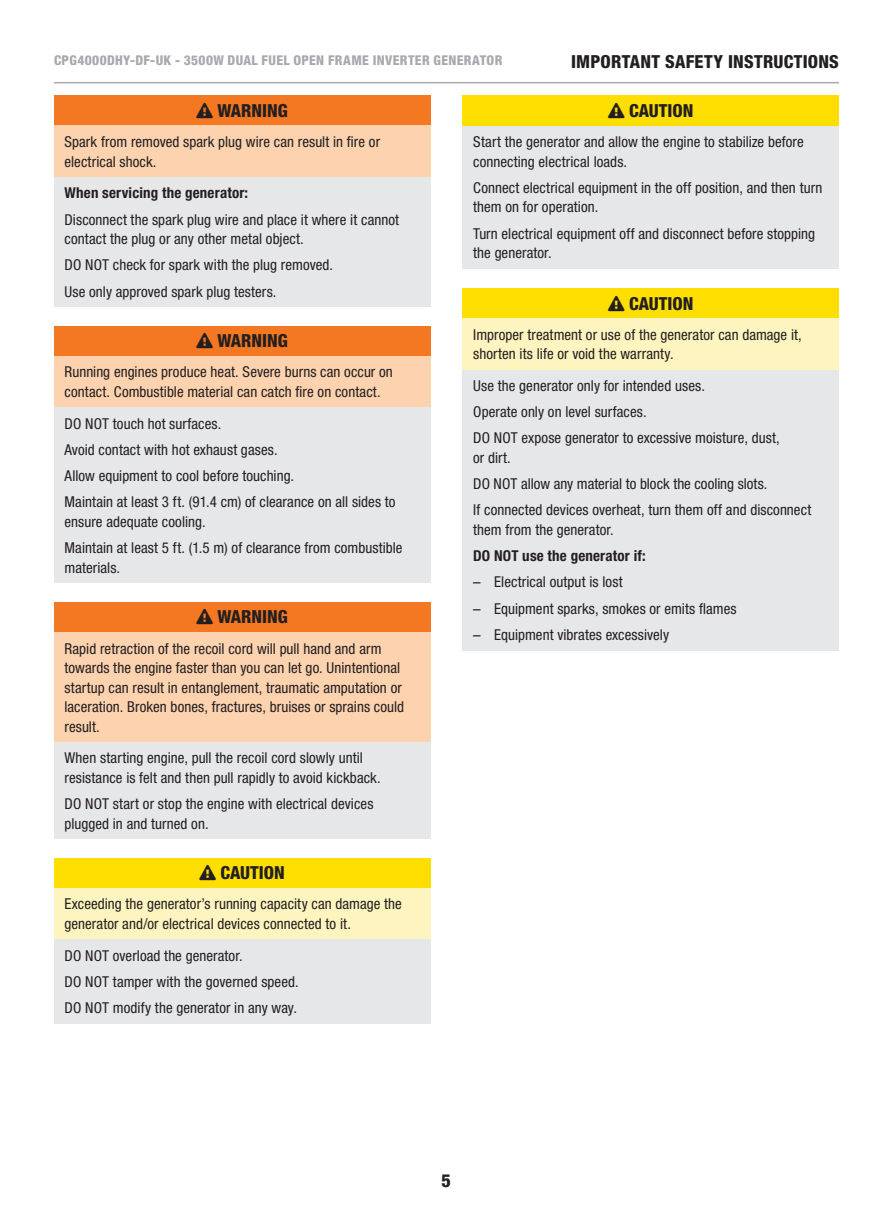
<style>
.page{position:relative;width:893px;height:1212px;background:#fff}
.page>*{position:absolute;margin:0;border:0;box-sizing:border-box;transform-origin:0 0}
.t1{font:800 condensed 18px "Helvetica Neue LT Std";color:#231f20}
.t2{font:condensed 15px/19.5px "Helvetica Neue LT Std";letter-spacing:.005em;color:#231f20}
.t3{font:700 condensed 15px "Helvetica Neue LT Std";letter-spacing:.01em;color:#231f20}
.t4{font:800 condensed 13.5px "Helvetica Neue LT Std";letter-spacing:.025em;color:#a8a9ad}
.s1{font-stretch:normal}
</style>
<div class="page">
<hr style="left:54px;top:82px;width:785px;height:1px;background:#a8a9ad">
<div style="left:54px;top:95px;width:376px;height:31px;background:#f47721"></div>
<div style="left:54px;top:126px;width:376px;height:51px;background:#fcd2af"></div>
<div style="left:54px;top:177px;width:376px;height:130px;background:#e6e7e9"></div>
<div style="left:54px;top:326px;width:376px;height:30px;background:#f47721"></div>
<div style="left:54px;top:356px;width:376px;height:51px;background:#fcd2af"></div>
<div style="left:54px;top:407px;width:376px;height:176px;background:#e6e7e9"></div>
<div style="left:54px;top:602px;width:376px;height:30px;background:#f47721"></div>
<div style="left:54px;top:632px;width:376px;height:110px;background:#fcd2af"></div>
<div style="left:54px;top:742px;width:376px;height:97px;background:#e6e7e9"></div>
<div style="left:54px;top:858px;width:376px;height:30px;background:#ffdf01"></div>
<div style="left:54px;top:888px;width:376px;height:51px;background:#fef4bf"></div>
<div style="left:54px;top:939px;width:376px;height:85px;background:#e6e7e9"></div>
<div style="left:463px;top:95px;width:376px;height:31px;background:#ffdf01"></div>
<div style="left:463px;top:126px;width:376px;height:143px;background:#e6e7e9"></div>
<div style="left:463px;top:288px;width:376px;height:30px;background:#ffdf01"></div>
<div style="left:463px;top:318px;width:376px;height:52px;background:#fef4bf"></div>
<div style="left:463px;top:370px;width:376px;height:280px;background:#e6e7e9"></div>
<p class="t4" style="left:54px;top:52px;width:450px">CPG4000DHY-DF-UK - 3500W DUAL FUEL OPEN FRAME INVERTER GENERATOR</p>
<p class="t1" style="left:571px;top:50px;width:17px">IMPORTANT</p>
<p class="t1" style="left:665px;top:50px;width:21px">SAFETY</p>
<p class="t1" style="left:728px;top:50px;width:16px">INSTRUCTIONS</p>
<p class="t1" style="left:196px;top:99px;width:93px">❑ WARNING</p>
<p class="t2" style="left:64px;top:132px;width:317px">Spark from removed spark plug wire can result in fire or electrical shock.</p>
<p class="t3" style="left:64px;top:184px;width:185px">When servicing the generator:</p>
<p class="t2" style="left:64px;top:209px;width:336px">Disconnect the spark plug wire and place it where it cannot contact the plug or any other metal object.</p>
<p class="t2" style="left:64px;top:252px;width:270px;line-height:26.2px">DO NOT check for spark with the plug removed.<br>Use only approved spark plug testers.</p>
<p class="t1" style="left:196px;top:330px;width:93px">❑ WARNING</p>
<p class="t2" style="left:64px;top:362px;width:330px">Running engines produce heat. Severe burns can occur on contact. Combustible material can catch fire on contact.</p>
<p class="t2" style="left:64px;top:410px;width:333px;line-height:26.2px">DO NOT touch hot surfaces.<br>Avoid contact with hot exhaust gases.<br>Allow equipment to cool before touching.<br>Maintain at least 3 ft. (91.4 cm) of clearance on all sides to</p>
<p class="t2" style="left:64px;top:508px;width:340px;line-height:26.2px">ensure adequate cooling.<br>Maintain at least 5 ft. (1.5 m) of clearance from combustible</p>
<p class="t2" style="left:64px;top:557px;width:57px">materials.</p>
<p class="t1" style="left:196px;top:606px;width:93px">❑ WARNING</p>
<p class="t2" style="left:64px;top:638px;width:341px">Rapid retraction of the recoil cord will pull hand and arm towards the engine faster than you can let go. Unintentional startup can result in entanglement, traumatic amputation or laceration. Broken bones, fractures, bruises or sprains could result.</p>
<p class="t2" style="left:64px;top:748px;width:318px">When starting engine, pull the recoil cord slowly until resistance is felt and then pull rapidly to avoid kickback.</p>
<p class="t2" style="left:64px;top:794px;width:310px">DO NOT start or stop the engine with electrical devices plugged in and turned on.</p>
<p class="t1" style="left:199px;top:862px;width:87px">❑ CAUTION</p>
<p class="t2" style="left:64px;top:894px;width:339px">Exceeding the generator’s running capacity can damage the generator and/or electrical devices connected to it.</p>
<p class="t2" style="left:64px;top:942px;width:236px;line-height:26.2px">DO NOT overload the generator.<br>DO NOT tamper with the governed speed.<br>DO NOT modify the generator in any way.</p>
<p class="t1" style="left:608px;top:99px;width:87px">❑ CAUTION</p>
<p class="t2" style="left:473px;top:132px;width:332px">Start the generator and allow the engine to stabilize before connecting electrical loads.</p>
<p class="t2" style="left:473px;top:178px;width:351px">Connect electrical equipment in the off position, and then turn them on for operation.</p>
<p class="t2" style="left:473px;top:223px;width:343px">Turn electrical equipment off and disconnect before stopping the generator.</p>
<p class="t1" style="left:608px;top:292px;width:87px">❑ CAUTION</p>
<p class="t2" style="left:473px;top:325px;width:330px">Improper treatment or use of the generator can damage it, shorten its life or void the warranty.</p>
<p class="t2" style="left:473px;top:372px;width:308px;line-height:26.2px">Use the generator only for intended uses.<br>Operate only on level surfaces.<br>DO NOT expose generator to excessive moisture, dust,</p>
<p class="t2" style="left:473px;top:444px;width:340px;line-height:26.2px">or dirt.<br>DO NOT allow any material to block the cooling slots.<br>If connected devices overheat, turn them off and disconnect</p>
<p class="t2" style="left:473px;top:520px;width:142px">them from the generator.</p>
<p class="t3" style="left:473px;top:547px;width:174px">DO NOT use the generator if:</p>
<p class="t2" style="left:473px;top:572px;width:151px"><span class="s1">–</span> Electrical output is lost</p>
<p class="t2" style="left:473px;top:599px;width:265px"><span class="s1">–</span> Equipment sparks, smokes or emits flames</p>
<p class="t2" style="left:473px;top:625px;width:197px"><span class="s1">–</span> Equipment vibrates excessively</p>
<p class="t1" style="left:442px;top:1169px;width:11px">5</p>
</div>
